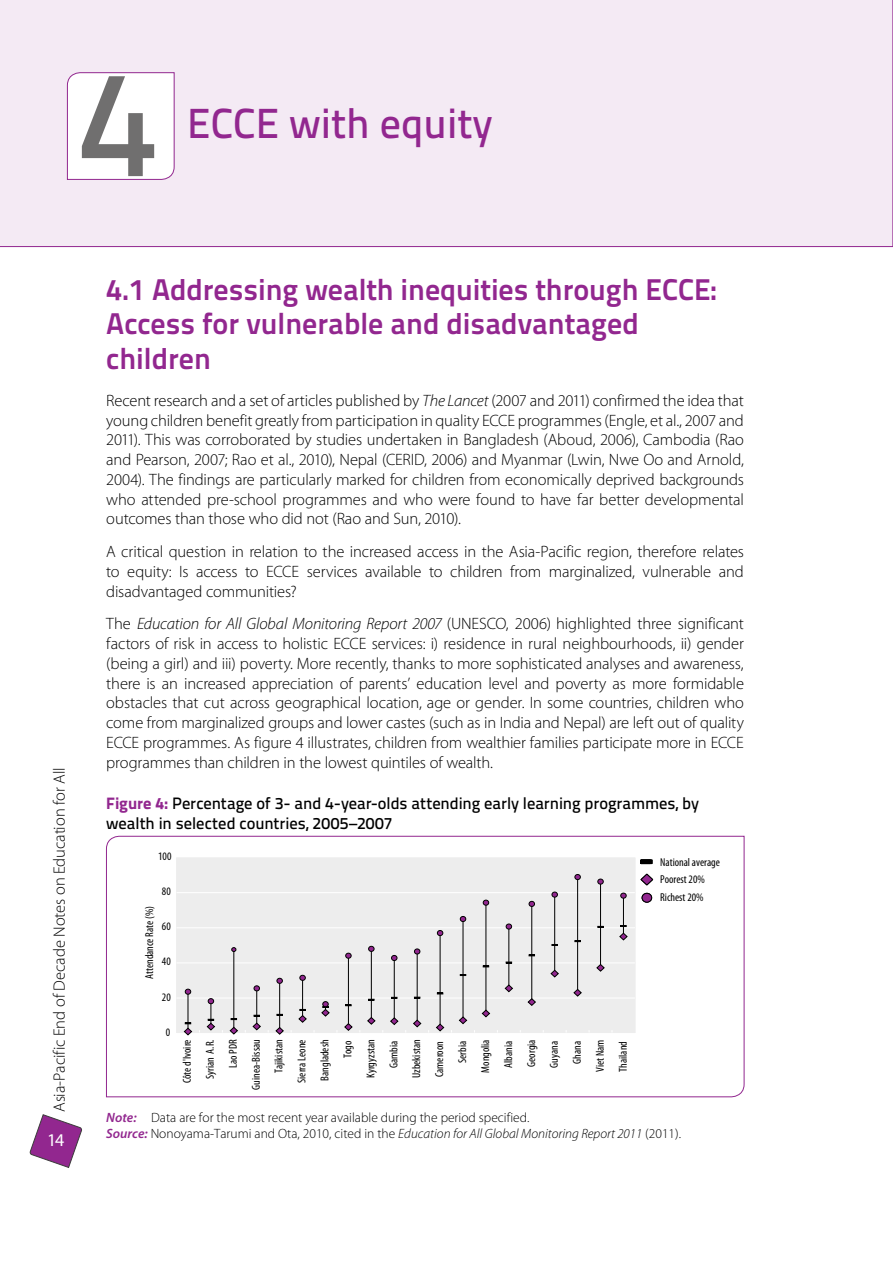
<style>
.page{position:relative;width:893px;height:1263px;background:#fff}
.page>*{position:absolute;margin:0;border:0;box-sizing:border-box;transform-origin:0 0}
.t1{font:150px "Titillium Text 25 L 600 wt";color:#706f6f}
.t2{font:42px "Titillium Text 25 L 600 wt";color:#92278f}
.t3{font:30px/34.5px "Titillium Text 25 L 800 wt";color:#92278f}
.t4{font:18px "Myriad Pro";color:#fff}
.t5{font:300 16.5px/19.8px "Myriad Pro";letter-spacing:-.01em;color:#000;text-align:justify}
.t6{font:16.5px/19.8px "Titillium Text 25 L 600 wt";color:#000}
.t7{font:300 13.5px/16.2px "Myriad Pro";color:#000}
.t8{font:condensed 11.4px/23px "Myriad Pro";color:#000;text-align:right}
.s1{font-style:italic}
.s2{font-family:"Titillium Text 25 L 999 wt";color:#92278f}
.s3{font-weight:600;font-style:italic;color:#92278f}
</style>
<div class="page">
<svg style="left:29px;top:1114px;width:53px;height:54px"></svg>
<div style="left:0;top:0;width:893px;height:247px;background:#f4eaf4"></div>
<svg style="left:67px;top:72px;width:108px;height:108px"></svg>
<svg style="left:106px;top:836px;width:638px;height:261px"></svg>
<h1 class="t1" style="left:78px;top:68px;width:81px">4</h1>
<h2 class="t2" style="left:187px;top:108px;width:307px">ECCE with equity</h2>
<p class="t5" style="left:50px;top:1112px;width:346px;rotate:-90deg">Asia-Pacific End of Decade Notes on Education for All</p>
<p class="t4" style="left:47px;top:1133px;width:19px">14</p>
<h3 class="t3" style="left:106px;top:276px;width:612px">4.1 Addressing wealth inequities through ECCE:<br>Access for vulnerable and disadvantaged children</h3>
<p class="t5" style="left:106px;top:391px;width:639px">Recent research and a set of articles published by <span class="s1">The Lancet</span> (2007 and 2011) confirmed the idea that young children benefit greatly from participation in quality ECCE programmes (Engle, et al., 2007 and 2011). This was corroborated by studies undertaken in Bangladesh (Aboud, 2006), Cambodia (Rao and Pearson, 2007; Rao et al., 2010), Nepal (CERID, 2006) and Myanmar (Lwin, Nwe Oo and Arnold, 2004). The findings are particularly marked for children from economically deprived backgrounds who attended pre-school programmes and who were found to have far better developmental outcomes than those who did not (Rao and Sun, 2010).</p>
<p class="t5" style="left:106px;top:543px;width:639px">A critical question in relation to the increased access in the Asia-Pacific region, therefore relates to equity: Is access to ECCE services available to children from marginalized, vulnerable and disadvantaged communities?</p>
<p class="t5" style="left:106px;top:615px;width:639px">The <span class="s1">Education for All Global Monitoring Report 2007</span> (UNESCO, 2006) highlighted three significant factors of risk in access to holistic ECCE services: i) residence in rural neighbourhoods, ii) gender (being a girl) and iii) poverty. More recently, thanks to more sophisticated analyses and awareness, there is an increased appreciation of parents’ education level and poverty as more formidable obstacles that cut across geographical location, age or gender. In some countries, children who come from marginalized groups and lower castes (such as in India and Nepal) are left out of quality ECCE programmes. As figure 4 illustrates, children from wealthier families participate more in ECCE programmes than children in the lowest quintiles of wealth.</p>
<p class="t6" style="left:106px;top:795px;width:594px"><span class="s2">Figure 4:</span> Percentage of 3- and 4-year-olds attending early learning programmes, by wealth in selected countries, 2005–2007</p>
<p class="t8" style="left:158px;top:846px;width:15px">100</p>
<p class="t8" style="left:162px;top:881px;width:10px">80</p>
<p class="t8" style="left:138px;top:979px;width:75px;rotate:-90deg">Attendance Rate (%)</p>
<p class="t8" style="left:162px;top:916px;width:10px">60</p>
<p class="t8" style="left:162px;top:951px;width:10px">40</p>
<p class="t8" style="left:162px;top:986px;width:10px">20</p>
<p class="t8" style="left:166px;top:1021px;width:6px">0</p>
<p class="t8" style="left:176px;top:1090px;width:52px;rotate:-90deg">Côte d'Ivoire<br>Syrian A.R.<br>Lao PDR<br>Guinea-Bissau<br>Tajikistan<br>Sierra Leone<br>Bangladesh<br>Togo<br>Kyrgyzstan<br>Gambia<br>Uzbekistan<br>Cameroon<br>Serbia<br>Mongolia<br>Albania<br>Georgia<br>Guyana<br>Ghana<br>Viet Nam<br>Thailand</p>
<p class="t8" style="left:660px;top:854px;width:61px;line-height:17.5px;text-align:left">National average<br>Poorest 20%<br>Richest 20%</p>
<p class="t7" style="left:106px;top:1110px;width:576px"><span class="s3">Note:</span> Data are for the most recent year available during the period specified.<br><span class="s3">Source:</span> Nonoyama-Tarumi and Ota, 2010, cited in the <span class="s1">Education for All Global Monitoring Report 2011</span> (2011).</p>
</div>
